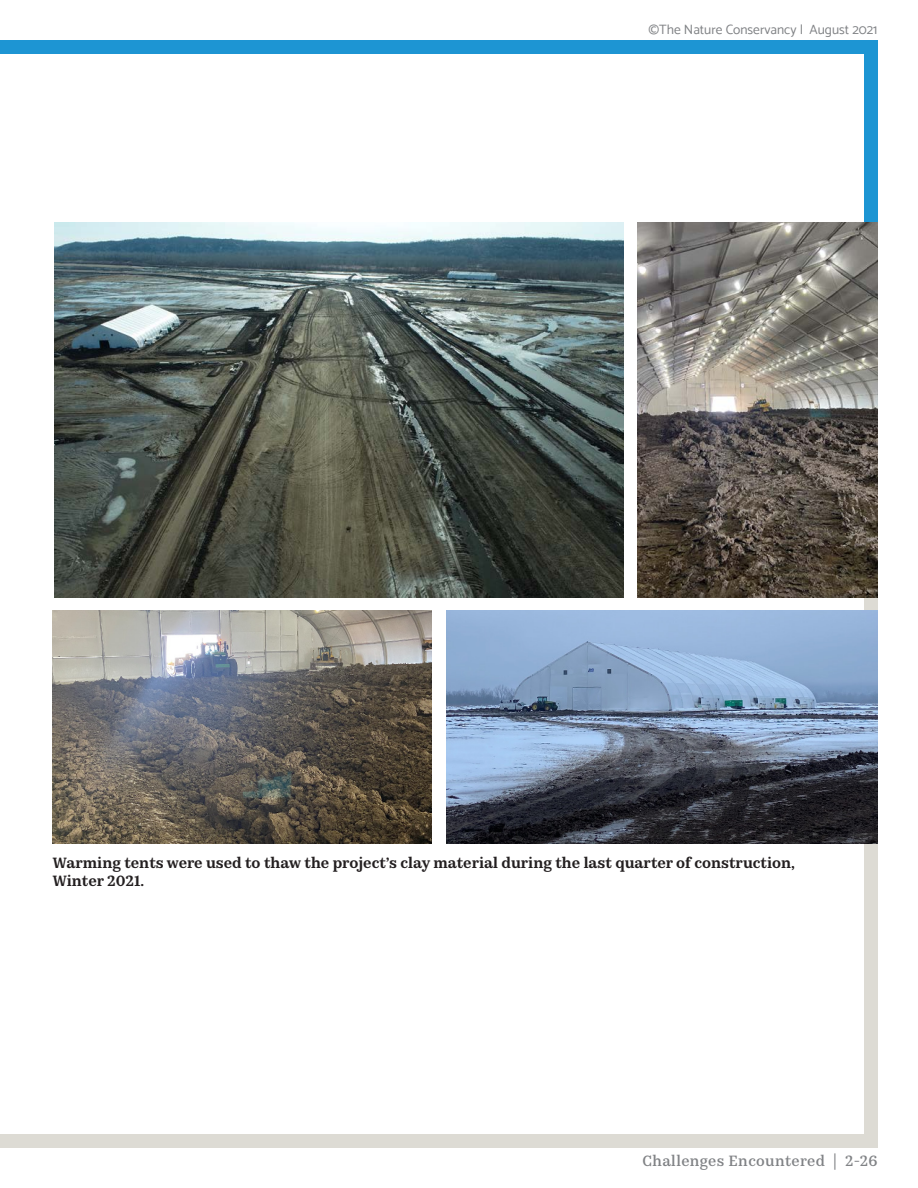
<style>
.page{position:relative;width:918px;height:1188px;background:#fff}
.page>*{position:absolute;margin:0;border:0;box-sizing:border-box;transform-origin:0 0}
.Image_Caption{font:600 15px/18px "Kazimir Text";color:#231f20}
.t1{font:500 15px "Kazimir Text";letter-spacing:.025em;color:#808285}
.t2{font:13.5px "Catamaran";color:#808285}
</style>
<div class="page">
<div style="left:0;top:40px;width:878px;height:183px;background:#1d95d3"></div>
<div style="left:0;top:223px;width:878px;height:925px;background:#dddbd4"></div>
<div style="left:0;top:54px;width:864px;height:1080px;background:#fff"></div>
<img style="left:54px;top:223px;width:569px;height:375px">
<img style="left:446px;top:610px;width:432px;height:233px">
<img style="left:637px;top:223px;width:241px;height:375px">
<img style="left:53px;top:610px;width:379px;height:233px">
<p class="t2" style="left:648px;top:21px;width:231px">©The Nature Conservancy | August 2021</p>
<p class="Image_Caption" style="left:53px;top:853px;width:744px">Warming tents were used to thaw the project’s clay material during the last quarter of construction,<br>Winter 2021.</p>
<p class="t1" style="left:643px;top:1150px;width:236px">Challenges Encountered | 2-26</p>
</div>
